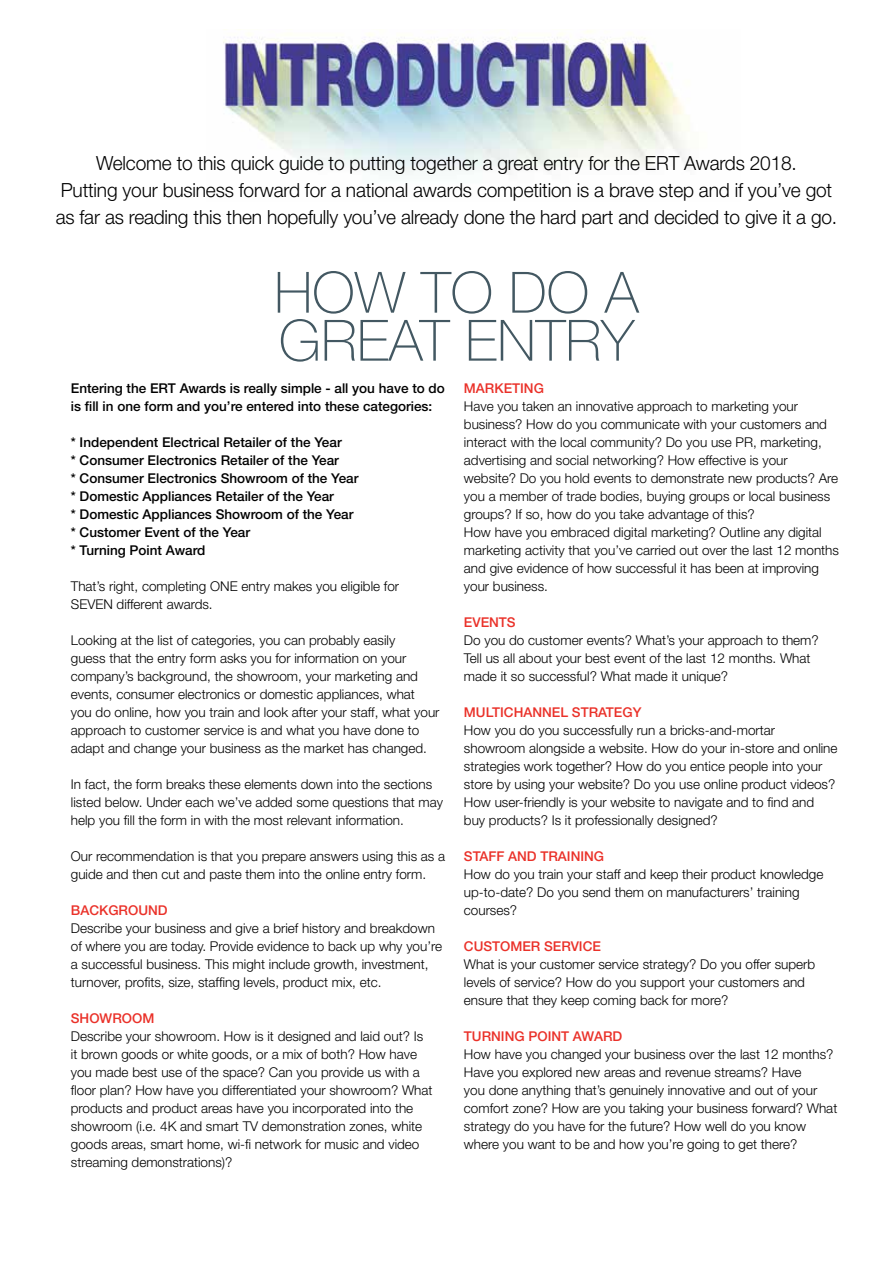
<style>
.page{position:relative;width:893px;height:1263px;background:#fff}
.page>*{position:absolute;margin:0;border:0;box-sizing:border-box;transform-origin:0 0}
.t1{font:100 57px/48px "Helvetica Neue LT";color:#435862}
.t2{font:300 19.5px/27px "Helvetica Neue LT";letter-spacing:-.01em;color:#000;text-align:center}
.t3{font:300 13.5px/18px "Helvetica Neue LT";color:#000}
.t4{font:500 13.5px/18px "Helvetica Neue LT";color:#000}
.t5{font:500 13.5px "Helvetica Neue LT";color:#ea3129}
</style>
<div class="page">
<img style="left:223px;top:30px;width:467px;height:145px">
<p class="t2" style="left:56px;top:149px;width:783px">Welcome to this quick guide to putting together a great entry for the ERT Awards 2018.<br>Putting your business forward for a national awards competition is a brave step and if you’ve got as far as reading this then hopefully you’ve already done the hard part and decided to give it a go.</p>
<h1 class="t1" style="left:274px;top:268px;width:366px">HOW TO DO A<br>GREAT ENTRY</h1>
<p class="t4" style="left:71px;top:379px;width:375px">Entering the ERT Awards is really simple - all you have to do is fill in one form and you’re entered into these categories:</p>
<p class="t4" style="left:71px;top:433px;width:289px">* Independent Electrical Retailer of the Year<br>* Consumer Electronics Retailer of the Year<br>* Consumer Electronics Showroom of the Year * Domestic Appliances Retailer of the Year<br>* Domestic Appliances Showroom of the Year * Customer Event of the Year<br>* Turning Point Award</p>
<p class="t3" style="left:71px;top:577px;width:330px">That’s right, completing ONE entry makes you eligible for<br>SEVEN different awards.</p>
<p class="t3" style="left:71px;top:631px;width:370px">Looking at the list of categories, you can probably easily<br>guess that the entry form asks you for information on your company’s background, the showroom, your marketing and events, consumer electronics or domestic appliances, what<br>you do online, how you train and look after your staff, what your approach to customer service is and what you have done to adapt and change your business as the market has changed.</p>
<p class="t3" style="left:71px;top:775px;width:374px">In fact, the form breaks these elements down into the sections listed below. Under each we’ve added some questions that may help you fill the form in with the most relevant information.</p>
<p class="t3" style="left:71px;top:847px;width:376px">Our recommendation is that you prepare answers using this as a guide and then cut and paste them into the online entry form.</p>
<p class="t5" style="left:71px;top:902px;width:98px">BACKGROUND</p>
<p class="t3" style="left:71px;top:919px;width:373px">Describe your business and give a brief history and breakdown of where you are today. Provide evidence to back up why you’re a successful business. This might include growth, investment, turnover, profits, size, staffing levels, product mix, etc.</p>
<p class="t5" style="left:71px;top:1010px;width:85px">SHOWROOM</p>
<p class="t3" style="left:71px;top:1027px;width:363px">Describe your showroom. How is it designed and laid out? Is it brown goods or white goods, or a mix of both? How have you made best use of the space? Can you provide us with a floor plan? How have you differentiated your showroom? What products and product areas have you incorporated into the showroom (i.e. 4K and smart TV demonstration zones, white goods areas, smart home, wi-fi network for music and video streaming demonstrations)?</p>
<p class="t5" style="left:464px;top:380px;width:82px">MARKETING</p>
<p class="t3" style="left:464px;top:397px;width:377px">Have you taken an innovative approach to marketing your business? How do you communicate with your customers and interact with the local community? Do you use PR, marketing, advertising and social networking? How effective is your website? Do you hold events to demonstrate new products? Are you a member of trade bodies, buying groups or local business groups? If so, how do you take advantage of this?<br>How have you embraced digital marketing? Outline any digital marketing activity that you’ve carried out over the last 12 months and give evidence of how successful it has been at improving your business.</p>
<p class="t5" style="left:464px;top:614px;width:53px">EVENTS</p>
<p class="t3" style="left:464px;top:631px;width:356px">Do you do customer events? What’s your approach to them?<br>Tell us all about your best event of the last 12 months. What made it so successful? What made it unique?</p>
<p class="t5" style="left:464px;top:704px;width:179px">MULTICHANNEL STRATEGY</p>
<p class="t3" style="left:464px;top:721px;width:375px">How you do you successfully run a bricks-and-mortar showroom alongside a website. How do your in-store and online strategies work together? How do you entice people into your store by using your website? Do you use online product videos?<br>How user-friendly is your website to navigate and to find and buy products? Is it professionally designed?</p>
<p class="t5" style="left:464px;top:848px;width:142px">STAFF AND TRAINING</p>
<p class="t3" style="left:464px;top:865px;width:361px">How do you train your staff and keep their product knowledge up-to-date? Do you send them on manufacturers’ training courses?</p>
<p class="t5" style="left:464px;top:938px;width:139px">CUSTOMER SERVICE</p>
<p class="t3" style="left:464px;top:955px;width:353px">What is your customer service strategy? Do you offer superb levels of service? How do you support your customers and ensure that they keep coming back for more?</p>
<p class="t5" style="left:464px;top:1028px;width:160px">TURNING POINT AWARD</p>
<p class="t3" style="left:464px;top:1045px;width:375px">How have you changed your business over the last 12 months?<br>Have you explored new areas and revenue streams? Have<br>you done anything that’s genuinely innovative and out of your comfort zone? How are you taking your business forward? What strategy do you have for the future? How well do you know where you want to be and how you’re going to get there?</p>
</div>
